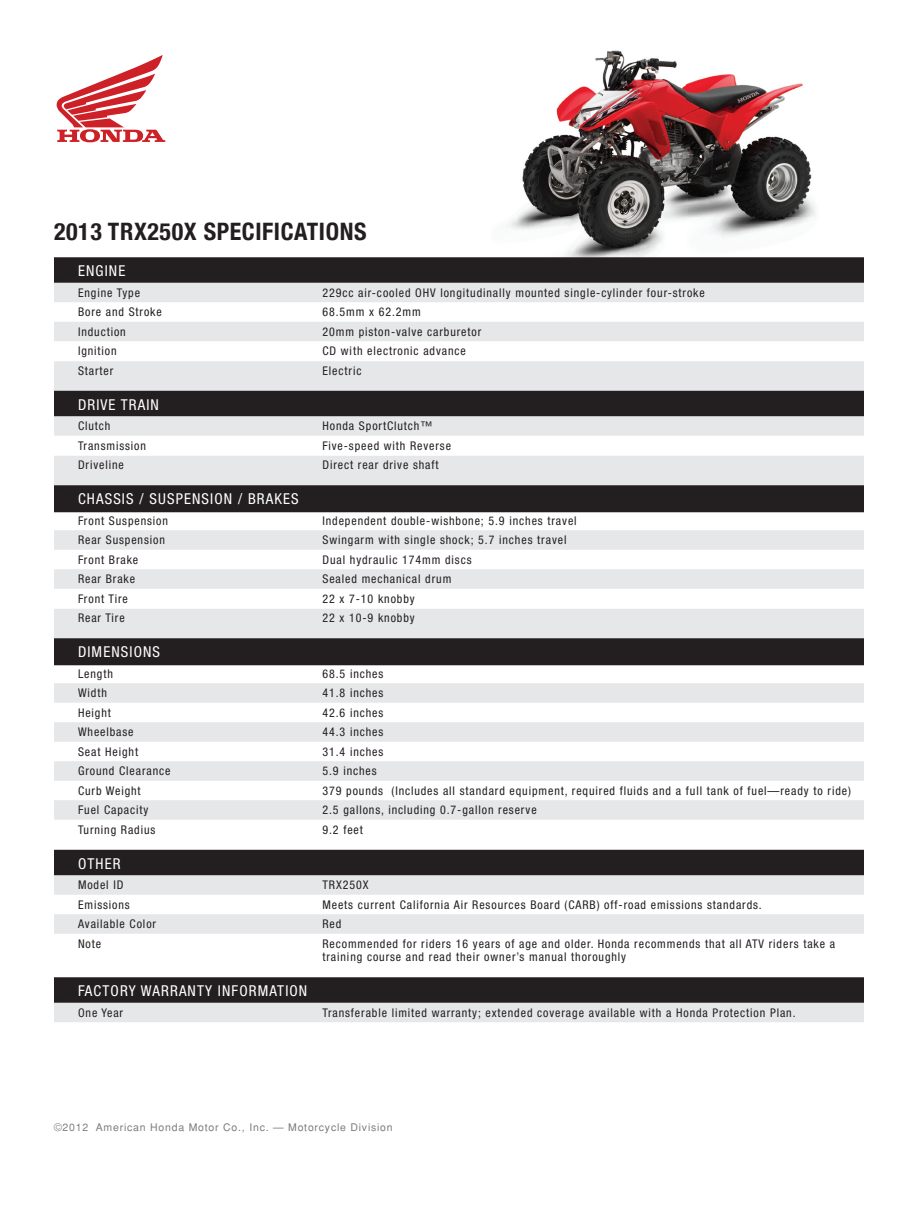
<style>
.page{position:relative;width:918px;height:1215px;background:#fff}
.page>*{position:absolute;margin:0;border:0;box-sizing:border-box;transform-origin:0 0}
.t1{font:700 condensed 24px "Helvetica Neue";letter-spacing:.025em;color:#231f20}
.t2{font:condensed 15px "Helvetica Neue";letter-spacing:.075em;color:#fff}
.t3{font:condensed 12px/13.5px "Helvetica Neue";letter-spacing:.075em;color:#231f20}
.t4{font:10.5px "Helvetica";letter-spacing:.075em;color:#7a7c7f}
</style>
<div class="page">
<img style="left:504px;top:50px;width:312px;height:207px">
<svg style="left:57px;top:55px;width:108px;height:87px"></svg>
<div style="left:54px;top:257px;width:810px;height:27px;background:#231f20"></div>
<div style="left:54px;top:283px;width:810px;height:19px;background:#e6e7e9"></div>
<div style="left:54px;top:322px;width:810px;height:19px;background:#e6e7e9"></div>
<div style="left:54px;top:361px;width:810px;height:33px;background:#e6e7e9"></div>
<div style="left:54px;top:391px;width:810px;height:27px;background:#231f20"></div>
<div style="left:54px;top:416px;width:810px;height:20px;background:#e6e7e9"></div>
<div style="left:54px;top:456px;width:810px;height:33px;background:#e6e7e9"></div>
<div style="left:54px;top:485px;width:810px;height:27px;background:#231f20"></div>
<div style="left:54px;top:530px;width:810px;height:20px;background:#e6e7e9"></div>
<div style="left:54px;top:569px;width:810px;height:20px;background:#e6e7e9"></div>
<div style="left:54px;top:609px;width:810px;height:33px;background:#e6e7e9"></div>
<div style="left:54px;top:638px;width:810px;height:27px;background:#231f20"></div>
<div style="left:54px;top:683px;width:810px;height:20px;background:#e6e7e9"></div>
<div style="left:54px;top:722px;width:810px;height:20px;background:#e6e7e9"></div>
<div style="left:54px;top:761px;width:810px;height:20px;background:#e6e7e9"></div>
<div style="left:54px;top:800px;width:810px;height:20px;background:#e6e7e9"></div>
<div style="left:54px;top:850px;width:810px;height:27px;background:#231f20"></div>
<div style="left:54px;top:875px;width:810px;height:20px;background:#e6e7e9"></div>
<div style="left:54px;top:914px;width:810px;height:20px;background:#e6e7e9"></div>
<div style="left:54px;top:977px;width:810px;height:27px;background:#231f20"></div>
<div style="left:54px;top:1003px;width:810px;height:19px;background:#e6e7e9"></div>
<h1 class="t1" style="left:54px;top:217px;width:314px">2013 TRX250X SPECIFICATIONS</h1>
<p class="t2" style="left:78px;top:262px;width:49px">ENGINE</p>
<p class="t3" style="left:78px;top:286px;width:64px">Engine Type</p>
<p class="t3" style="left:322px;top:286px;width:384px">229cc air-cooled OHV longitudinally mounted single-cylinder four-stroke</p>
<p class="t3" style="left:78px;top:305px;width:85px">Bore and Stroke</p>
<p class="t3" style="left:322px;top:305px;width:100px">68.5mm x 62.2mm</p>
<p class="t3" style="left:78px;top:325px;width:49px">Induction</p>
<p class="t3" style="left:322px;top:325px;width:160px">20mm piston-valve carburetor</p>
<p class="t3" style="left:78px;top:344px;width:40px">Ignition</p>
<p class="t3" style="left:322px;top:344px;width:145px">CD with electronic advance</p>
<p class="t3" style="left:78px;top:364px;width:37px">Starter</p>
<p class="t3" style="left:323px;top:364px;width:40px">Electric</p>
<p class="t2" style="left:78px;top:396px;width:82px">DRIVE TRAIN</p>
<p class="t3" style="left:78px;top:419px;width:34px">Clutch</p>
<p class="t3" style="left:322px;top:419px;width:111px">Honda SportClutch™</p>
<p class="t3" style="left:78px;top:439px;width:70px">Transmission</p>
<p class="t3" style="left:322px;top:439px;width:130px">Five-speed with Reverse</p>
<p class="t3" style="left:78px;top:458px;width:47px">Driveline</p>
<p class="t3" style="left:322px;top:458px;width:118px">Direct rear drive shaft</p>
<p class="t2" style="left:78px;top:490px;width:222px">CHASSIS / SUSPENSION / BRAKES</p>
<p class="t3" style="left:78px;top:514px;width:92px">Front Suspension</p>
<p class="t3" style="left:322px;top:514px;width:256px">Independent double-wishbone; 5.9 inches travel</p>
<p class="t3" style="left:78px;top:533px;width:89px">Rear Suspension</p>
<p class="t3" style="left:322px;top:533px;width:245px">Swingarm with single shock; 5.7 inches travel</p>
<p class="t3" style="left:78px;top:553px;width:62px">Front Brake</p>
<p class="t3" style="left:322px;top:553px;width:151px">Dual hydraulic 174mm discs</p>
<p class="t3" style="left:78px;top:572px;width:59px">Rear Brake</p>
<p class="t3" style="left:322px;top:572px;width:130px">Sealed mechanical drum</p>
<p class="t3" style="left:78px;top:592px;width:51px">Front Tire</p>
<p class="t3" style="left:322px;top:592px;width:94px">22 x 7-10 knobby</p>
<p class="t3" style="left:78px;top:611px;width:48px">Rear Tire</p>
<p class="t3" style="left:322px;top:611px;width:94px">22 x 10-9 knobby</p>
<p class="t2" style="left:78px;top:643px;width:84px">DIMENSIONS</p>
<p class="t3" style="left:78px;top:667px;width:36px">Length</p>
<p class="t3" style="left:322px;top:667px;width:62px">68.5 inches</p>
<p class="t3" style="left:78px;top:686px;width:30px">Width</p>
<p class="t3" style="left:322px;top:686px;width:62px">41.8 inches</p>
<p class="t3" style="left:78px;top:706px;width:34px">Height</p>
<p class="t3" style="left:322px;top:706px;width:62px">42.6 inches</p>
<p class="t3" style="left:78px;top:725px;width:57px">Wheelbase</p>
<p class="t3" style="left:322px;top:725px;width:62px">44.3 inches</p>
<p class="t3" style="left:78px;top:745px;width:62px">Seat Height</p>
<p class="t3" style="left:322px;top:745px;width:62px">31.4 inches</p>
<p class="t3" style="left:78px;top:764px;width:94px">Ground Clearance</p>
<p class="t3" style="left:322px;top:764px;width:56px">5.9 inches</p>
<p class="t3" style="left:78px;top:784px;width:64px">Curb Weight</p>
<p class="t3" style="left:322px;top:784px;width:530px">379 pounds (Includes all standard equipment, required fluids and a full tank of fuel—ready to ride)</p>
<p class="t3" style="left:78px;top:803px;width:72px">Fuel Capacity</p>
<p class="t3" style="left:322px;top:803px;width:216px">2.5 gallons, including 0.7-gallon reserve</p>
<p class="t3" style="left:78px;top:823px;width:79px">Turning Radius</p>
<p class="t3" style="left:322px;top:823px;width:42px">9.2 feet</p>
<p class="t2" style="left:78px;top:855px;width:44px">OTHER</p>
<p class="t3" style="left:78px;top:878px;width:47px">Model ID</p>
<p class="t3" style="left:322px;top:878px;width:48px">TRX250X</p>
<p class="t3" style="left:78px;top:898px;width:53px">Emissions</p>
<p class="t3" style="left:322px;top:898px;width:441px">Meets current California Air Resources Board (CARB) off-road emissions standards.</p>
<p class="t3" style="left:78px;top:917px;width:80px">Available Color</p>
<p class="t3" style="left:322px;top:917px;width:20px">Red</p>
<p class="t3" style="left:78px;top:937px;width:25px">Note</p>
<p class="t3" style="left:322px;top:937px;width:514px">Recommended for riders 16 years of age and older. Honda recommends that all ATV riders take a training course and read their owner’s manual thoroughly</p>
<p class="t2" style="left:78px;top:982px;width:231px">FACTORY WARRANTY INFORMATION</p>
<p class="t3" style="left:78px;top:1006px;width:47px">One Year</p>
<p class="t3" style="left:322px;top:1006px;width:475px">Transferable limited warranty; extended coverage available with a Honda Protection Plan.</p>
<p class="t4" style="left:54px;top:1121px;width:340px">©2012 American Honda Motor Co., Inc. — Motorcycle Division</p>
</div>
